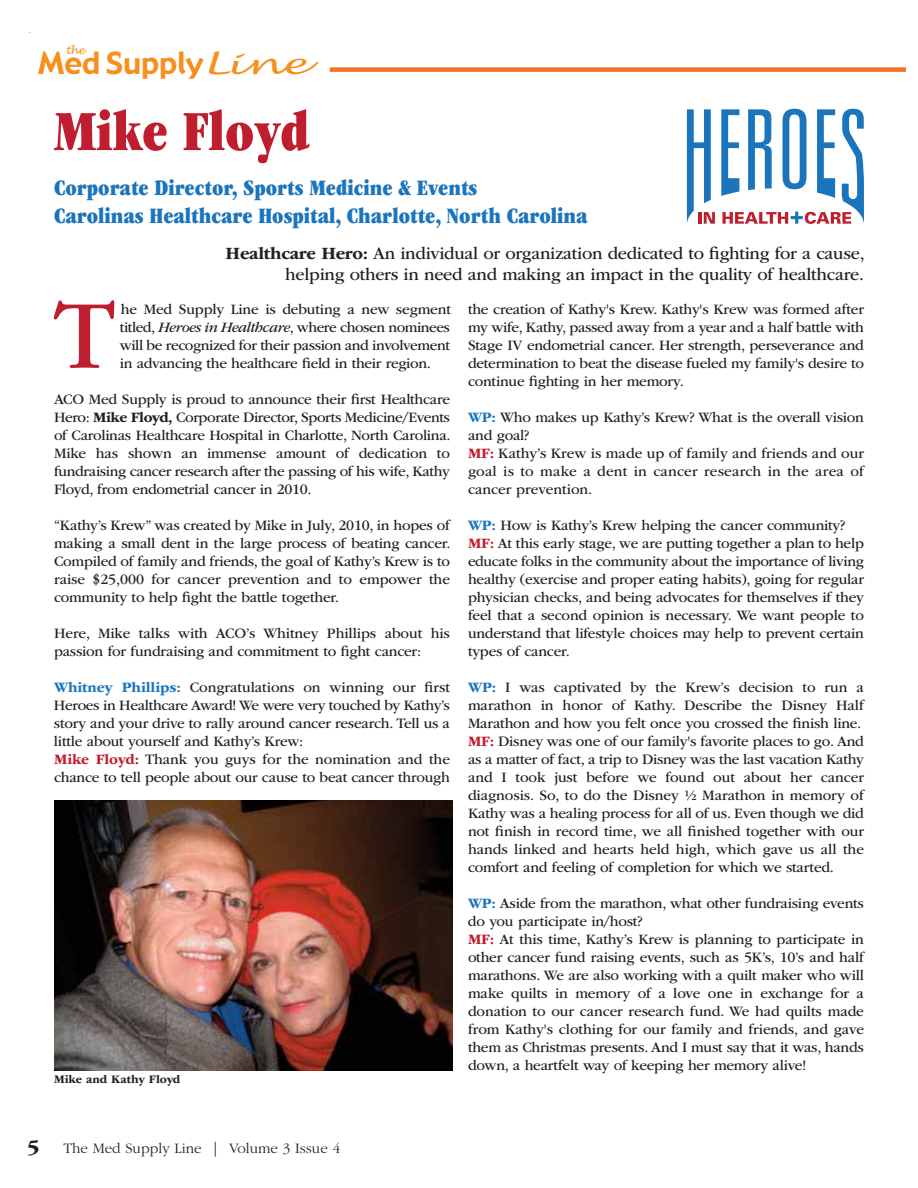
<style>
.page{position:relative;width:918px;height:1188px;background:#fff}
.page>*{position:absolute;margin:0;border:0;box-sizing:border-box;transform-origin:0 0}
.t1{font:101.25px "ITC Garamond Std";color:#be1e2d}
.t2{font:58.65px "ITC Garamond Std Ult Cond";color:#be1e2d}
.t3{font:29.85px "Gadget";color:#f78f1e}
.t4{font:22.8px/27.3px "ITC Garamond Std Ult Cond";color:#1b75bc}
.t5{font:18px/21.6px "ITC Garamond Std";letter-spacing:-.015em;color:#231f20;text-align:right}
.t6{font:15px/18px "ITC Garamond Std";letter-spacing:-.015em;color:#231f20}
.t7{font:300 15px "ITC Garamond Std";color:#231f20}
.t8{font:700 12px "ITC Garamond Std";color:#231f20}
.t9{font:italic 10.5px "Lucida Handwriting";color:#f78f1e}
.s1{font-family:"Lucida Handwriting";font-style:italic;font-size:28.35px}
.s2{font-weight:700}
.s3{font-style:italic}
.s4{font-weight:700;color:#1b75bc}
.s5{font-weight:700;color:#be1e2d}
.s6{font-weight:700;font-size:21px}
</style>
<div class="page">
<div style="left:330px;top:67px;width:576px;height:5px;background:#f47421"></div>
<svg style="left:687px;top:109px;width:28px;height:115px"></svg>
<svg style="left:721px;top:109px;width:143px;height:115px"></svg>
<img style="left:54px;top:800px;width:398px;height:271px">
<p class="t9" style="left:66px;top:45px;width:20px">the</p>
<h3 class="t3" style="left:38px;top:46px;width:270px">Med Supply<span class="s1">Line</span></h3>
<h2 class="t2" style="left:54px;top:108px;width:257px">Mike Floyd</h2>
<h3 class="t4" style="left:54px;top:176px;width:535px">Corporate Director, Sports Medicine &amp; Events<br>Carolinas Healthcare Hospital, Charlotte, North Carolina</h3>
<p class="t5" style="left:226px;top:244px;width:641px"><span class="s2">Healthcare Hero:</span> An individual or organization dedicated to fighting for a cause, helping others in need and making an impact in the quality of healthcare.</p>
<h1 class="t1" style="left:54px;top:297px;width:62px">T</h1>
<p class="t6" style="left:120px;top:301px;width:333px;text-align:justify">he Med Supply Line is debuting a new segment titled, <span class="s3">Heroes in Healthcare</span>, where chosen nominees will be recognized for their passion and involvement in advancing the healthcare field in their region.</p>
<p class="t6" style="left:54px;top:391px;width:398px;text-align:justify">ACO Med Supply is proud to announce their first Healthcare Hero: <span class="s2">Mike Floyd,</span> Corporate Director, Sports Medicine/Events of Carolinas Healthcare Hospital in Charlotte, North Carolina.<br>Mike has shown an immense amount of dedication to fundraising cancer research after the passing of his wife, Kathy Floyd, from endometrial cancer in 2010.</p>
<p class="t6" style="left:54px;top:517px;width:398px;text-align:justify">“Kathy’s Krew” was created by Mike in July, 2010, in hopes of making a small dent in the large process of beating cancer.<br>Compiled of family and friends, the goal of Kathy’s Krew is to raise $25,000 for cancer prevention and to empower the community to help fight the battle together.</p>
<p class="t6" style="left:54px;top:625px;width:398px">Here, Mike talks with ACO’s Whitney Phillips about his passion for fundraising and commitment to fight cancer:</p>
<p class="t6" style="left:54px;top:679px;width:398px"><span class="s4">Whitney Phillips:</span> Congratulations on winning our first Heroes in Healthcare Award! We were very touched by Kathy’s story and your drive to rally around cancer research. Tell us a little about yourself and Kathy’s Krew:<br><span class="s5">Mike Floyd:</span> Thank you guys for the nomination and the chance to tell people about our cause to beat cancer through</p>
<p class="t8" style="left:54px;top:1075px;width:128px">Mike and Kathy Floyd</p>
<p class="t6" style="left:468px;top:301px;width:398px;text-align:justify">the creation of Kathy's Krew. Kathy's Krew was formed after my wife, Kathy, passed away from a year and a half battle with Stage IV endometrial cancer. Her strength, perseverance and determination to beat the disease fueled my family's desire to continue fighting in her memory.</p>
<p class="t6" style="left:468px;top:409px;width:398px"><span class="s4">WP:</span> Who makes up Kathy’s Krew? What is the overall vision and goal?<br><span class="s5">MF:</span> Kathy’s Krew is made up of family and friends and our goal is to make a dent in cancer research in the area of cancer prevention.</p>
<p class="t6" style="left:468px;top:517px;width:398px"><span class="s4">WP:</span> How is Kathy’s Krew helping the cancer community?<br><span class="s5">MF:</span> At this early stage, we are putting together a plan to help educate folks in the community about the importance of living healthy (exercise and proper eating habits), going for regular physician checks, and being advocates for themselves if they feel that a second opinion is necessary. We want people to understand that lifestyle choices may help to prevent certain types of cancer.</p>
<p class="t6" style="left:468px;top:679px;width:398px"><span class="s4">WP:</span> I was captivated by the Krew’s decision to run a marathon in honor of Kathy. Describe the Disney Half Marathon and how you felt once you crossed the finish line.<br><span class="s5">MF:</span> Disney was one of our family's favorite places to go. And as a matter of fact, a trip to Disney was the last vacation Kathy and I took just before we found out about her cancer diagnosis. So, to do the Disney ½ Marathon in memory of Kathy was a healing process for all of us. Even though we did not finish in record time, we all finished together with our hands linked and hearts held high, which gave us all the comfort and feeling of completion for which we started.</p>
<p class="t6" style="left:468px;top:895px;width:398px"><span class="s4">WP:</span> Aside from the marathon, what other fundraising events do you participate in/host?<br><span class="s5">MF:</span> At this time, Kathy’s Krew is planning to participate in other cancer fund raising events, such as 5K’s, 10’s and half marathons. We are also working with a quilt maker who will make quilts in memory of a love one in exchange for a donation to our cancer research fund. We had quilts made from Kathy's clothing for our family and friends, and gave them as Christmas presents. And I must say that it was, hands down, a heartfelt way of keeping her memory alive!</p>
<p class="t7" style="left:27px;top:1139px;width:315px"><span class="s6">5</span> The Med Supply Line | Volume 3 Issue 4</p>
</div>
